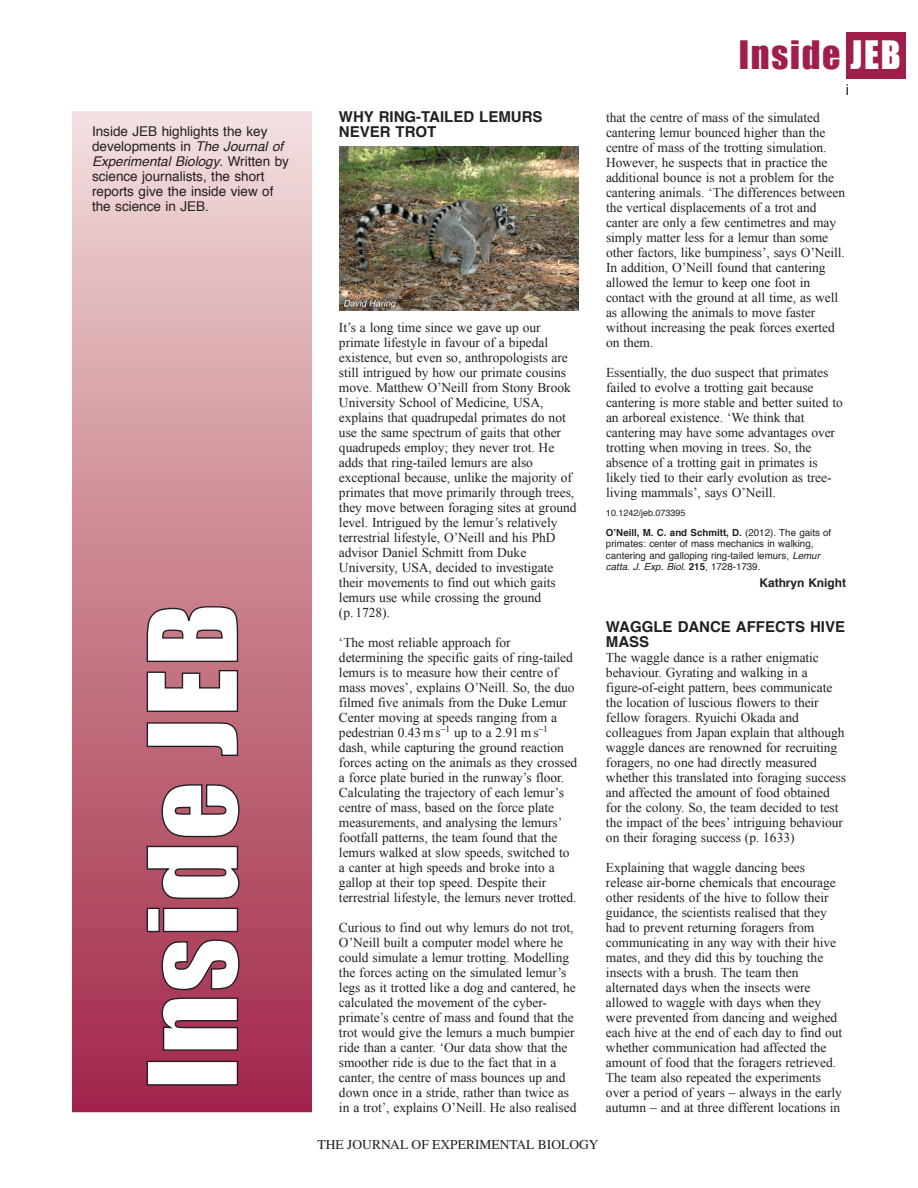
<style>
.page{position:relative;width:918px;height:1188px;background:#fff}
.page>*{position:absolute;margin:0;border:0;box-sizing:border-box;transform-origin:0 0}
.t1{font:114px "Impact";letter-spacing:.025em;color:#fff}
.t2{font:36px "Impact";letter-spacing:.05em;color:#a01e4b}
.t3{font:700 15px/15px "Helvetica";color:#231f20}
.t4{font:15px "Helvetica";color:#231f20}
.t5{font:13.5px/15px "Times New Roman";letter-spacing:-.005em;color:#231f20}
.t6{font:13.5px/15px "Helvetica";color:#231f20}
.t7{font:13.5px "Times";color:#231f20}
.t8{font:700 12px "Helvetica";letter-spacing:-.005em;color:#231f20}
.t9{font:9.75px/11.2px "Helvetica";color:#231f20}
.t10{font:9px "Helvetica";color:#231f20}
.s1{font-style:italic}
.s2{color:#fff}
.s3{font-weight:700}
</style>
<div class="page">
<div style="left:846px;top:32px;width:60px;height:46px;background:#a01e4b"></div>
<div style="left:72px;top:111px;width:240px;height:1001px;background:linear-gradient(to bottom,#f1dcd8,#a02444)"></div>
<img style="left:339px;top:147px;width:240px;height:164px">
<p class="t6" style="left:92px;top:125px;width:199px">Inside JEB highlights the key developments in <span class="s1">The Journal of<br>Experimental Biology</span>. Written by science journalists, the short reports give the inside view of the science in JEB.</p>
<h1 class="t1" style="left:123px;top:1090px;width:488px;rotate:-90deg">Inside JEB</h1>
<p class="t3" style="left:339px;top:111px;width:205px">WHY RING-TAILED LEMURS<br>NEVER TROT</p>
<p class="t5" style="left:339px;top:320px;width:239px">It’s a long time since we gave up our primate lifestyle in favour of a bipedal existence, but even so, anthropologists are still intrigued by how our primate cousins move. Matthew O’Neill from Stony Brook University School of Medicine, USA, explains that quadrupedal primates do not use the same spectrum of gaits that other quadrupeds employ; they never trot. He adds that ring-tailed lemurs are also exceptional because, unlike the majority of primates that move primarily through trees, they move between foraging sites at ground level. Intrigued by the lemur’s relatively terrestrial lifestyle, O’Neill and his PhD advisor Daniel Schmitt from Duke University, USA, decided to investigate their movements to find out which gaits lemurs use while crossing the ground<br>(p. 1728).</p>
<p class="t5" style="left:339px;top:635px;width:240px">‘The most reliable approach for determining the specific gaits of ring-tailed lemurs is to measure how their centre of mass moves’, explains O’Neill. So, the duo filmed five animals from the Duke Lemur Center moving at speeds ranging from a pedestrian 0.43 m s<sup>–1</sup> up to a 2.91 m s<sup>–1 </sup>dash, while capturing the ground reaction forces acting on the animals as they crossed a force plate buried in the runway’s floor.<br>Calculating the trajectory of each lemur’s centre of mass, based on the force plate measurements, and analysing the lemurs’ footfall patterns, the team found that the lemurs walked at slow speeds, switched to a canter at high speeds and broke into a gallop at their top speed. Despite their terrestrial lifestyle, the lemurs never trotted.</p>
<p class="t5" style="left:339px;top:920px;width:239px">Curious to find out why lemurs do not trot, O’Neill built a computer model where he could simulate a lemur trotting. Modelling the forces acting on the simulated lemur’s legs as it trotted like a dog and cantered, he calculated the movement of the cyber&shy;primate’s centre of mass and found that the trot would give the lemurs a much bumpier ride than a canter. ‘Our data show that the smoother ride is due to the fact that in a canter, the centre of mass bounces up and down once in a stride, rather than twice as in a trot’, explains O’Neill. He also realised</p>
<h2 class="t2" style="left:739px;top:33px;width:163px">Inside <span class="s2">JEB</span></h2>
<p class="t4" style="left:846px;top:83px;width:5px">i</p>
<p class="t5" style="left:606px;top:110px;width:241px">that the centre of mass of the simulated cantering lemur bounced higher than the centre of mass of the trotting simulation.<br>However, he suspects that in practice the additional bounce is not a problem for the cantering animals. ‘The differences between the vertical displacements of a trot and canter are only a few centimetres and may simply matter less for a lemur than some other factors, like bumpiness’, says O’Neill.<br>In addition, O’Neill found that cantering allowed the lemur to keep one foot in contact with the ground at all time, as well as allowing the animals to move faster without increasing the peak forces exerted on them.</p>
<p class="t5" style="left:606px;top:365px;width:238px">Essentially, the duo suspect that primates failed to evolve a trotting gait because cantering is more stable and better suited to an arboreal existence. ‘We think that cantering may have some advantages over trotting when moving in trees. So, the absence of a trotting gait in primates is likely tied to their early evolution as tree&shy;living mammals’, says O’Neill.</p>
<p class="t10" style="left:606px;top:509px;width:81px">10.1242/jeb.073395</p>
<p class="t9" style="left:606px;top:528px;width:227px"><span class="s3">OʼNeill, M. C. and Schmitt, D.</span> (2012). The gaits of primates: center of mass mechanics in walking, cantering and galloping ring-tailed lemurs, <span class="s1">Lemur catta</span>. <span class="s1">J. Exp. Biol.</span> <span class="s3">215</span>, 1728-1739.</p>
<p class="t8" style="left:760px;top:578px;width:88px">Kathryn Knight</p>
<p class="t3" style="left:606px;top:621px;width:241px">WAGGLE DANCE AFFECTS HIVE<br>MASS</p>
<p class="t5" style="left:606px;top:650px;width:241px">The waggle dance is a rather enigmatic behaviour. Gyrating and walking in a figure-of-eight pattern, bees communicate the location of luscious flowers to their fellow foragers. Ryuichi Okada and colleagues from Japan explain that although waggle dances are renowned for recruiting foragers, no one had directly measured whether this translated into foraging success and affected the amount of food obtained for the colony. So, the team decided to test the impact of the bees’ intriguing behaviour on their foraging success (p. 1633)</p>
<p class="t5" style="left:606px;top:860px;width:238px">Explaining that waggle dancing bees release air-borne chemicals that encourage other residents of the hive to follow their guidance, the scientists realised that they had to prevent returning foragers from communicating in any way with their hive mates, and they did this by touching the insects with a brush. The team then alternated days when the insects were allowed to waggle with days when they were prevented from dancing and weighed each hive at the end of each day to find out whether communication had affected the amount of food that the foragers retrieved.<br>The team also repeated the experiments over a period of years – always in the early autumn – and at three different locations in</p>
<p class="t7" style="left:318px;top:1137px;width:282px">THE JOURNAL OF EXPERIMENTAL BIOLOGY</p>
</div>
